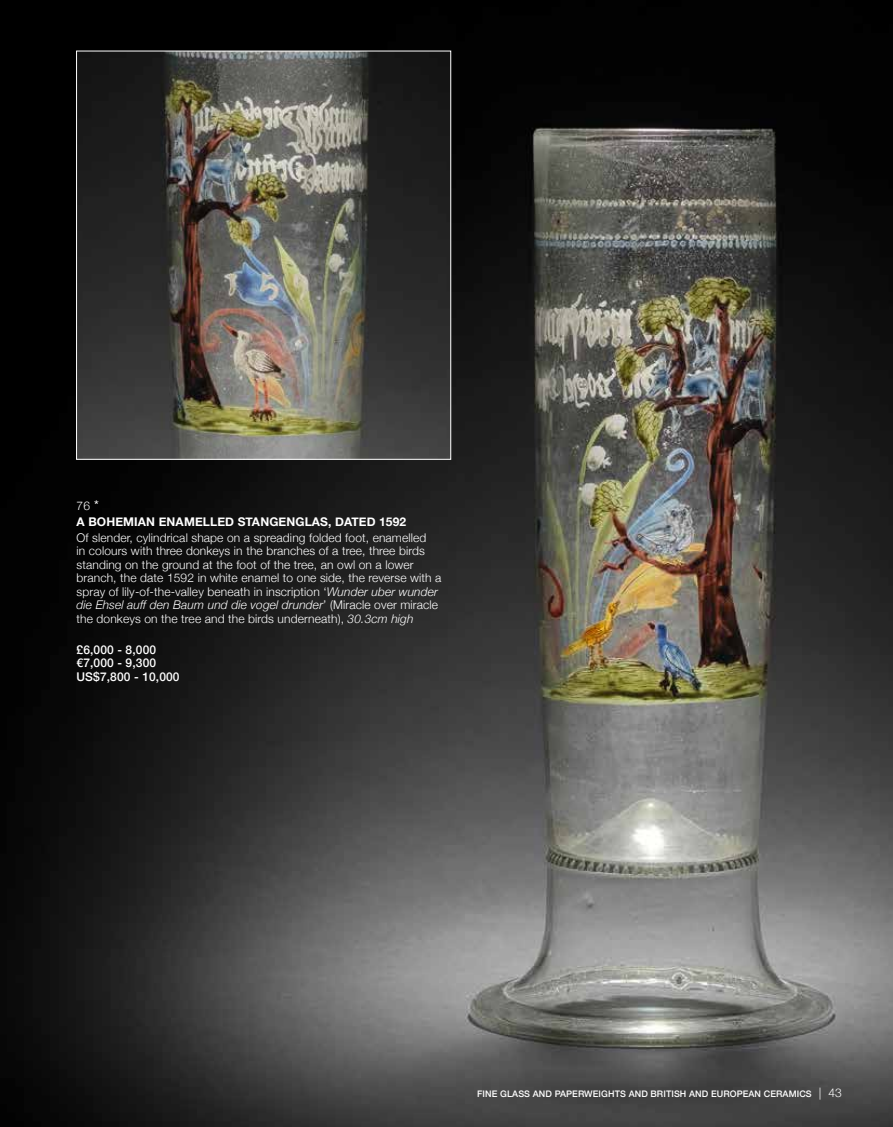
<style>
.page{position:relative;width:893px;height:1127px;background:#fff}
.page>*{position:absolute;margin:0;border:0;box-sizing:border-box;transform-origin:0 0}
.t1{font:300 12px/13.5px "Helvetica Neue";letter-spacing:.01em;color:#fff}
.t2{font:700 12px/15.6px "Helvetica Neue";letter-spacing:.01em;color:#fff}
.t3{font:500 12px/13.5px "Helvetica Neue";letter-spacing:.01em;color:#fff}
.t4{font:500 9px "Helvetica Neue";letter-spacing:.01em;color:#fff}
.s1{font-weight:300}
.s2{font-weight:400;font-size:13.5px}
.s3{font-style:italic}
.s4{font-weight:300;font-size:12px}
</style>
<div class="page">
<img style="left:0;top:0;width:893px;height:1127px">
<img style="left:78px;top:53px;width:371px;height:405px">
<div style="left:76px;top:51px;width:375px;height:409px;border:1px solid #fff"></div>
<p class="t2" style="left:77px;top:499px;width:331px"><span class="s1">76</span> <span class="s2">*<br></span>A BOHEMIAN ENAMELLED STANGENGLAS, DATED 1592</p>
<p class="t1" style="left:77px;top:530px;width:366px">Of slender, cylindrical shape on a spreading folded foot, enamelled<br>in colours with three donkeys in the branches of a tree, three birds standing on the ground at the foot of the tree, an owl on a lower branch, the date 1592 in white enamel to one side, the reverse with a spray of lily-of-the-valley beneath in inscription ‘<span class="s3">Wunder uber wunder die Ehsel auff den Baum und die vogel drunder</span>’ (Miracle over miracle the donkeys on the tree and the birds underneath), <span class="s3">30.3cm high</span></p>
<p class="t3" style="left:77px;top:642px;width:105px">£6,000 - 8,000 €7,000 - 9,300<br>US$7,800 - 10,000</p>
<p class="t4" style="left:477px;top:1087px;width:366px">FINE GLASS AND PAPERWEIGHTS AND BRITISH AND EUROPEAN CERAMICS <span class="s4">| 43</span></p>
</div>
